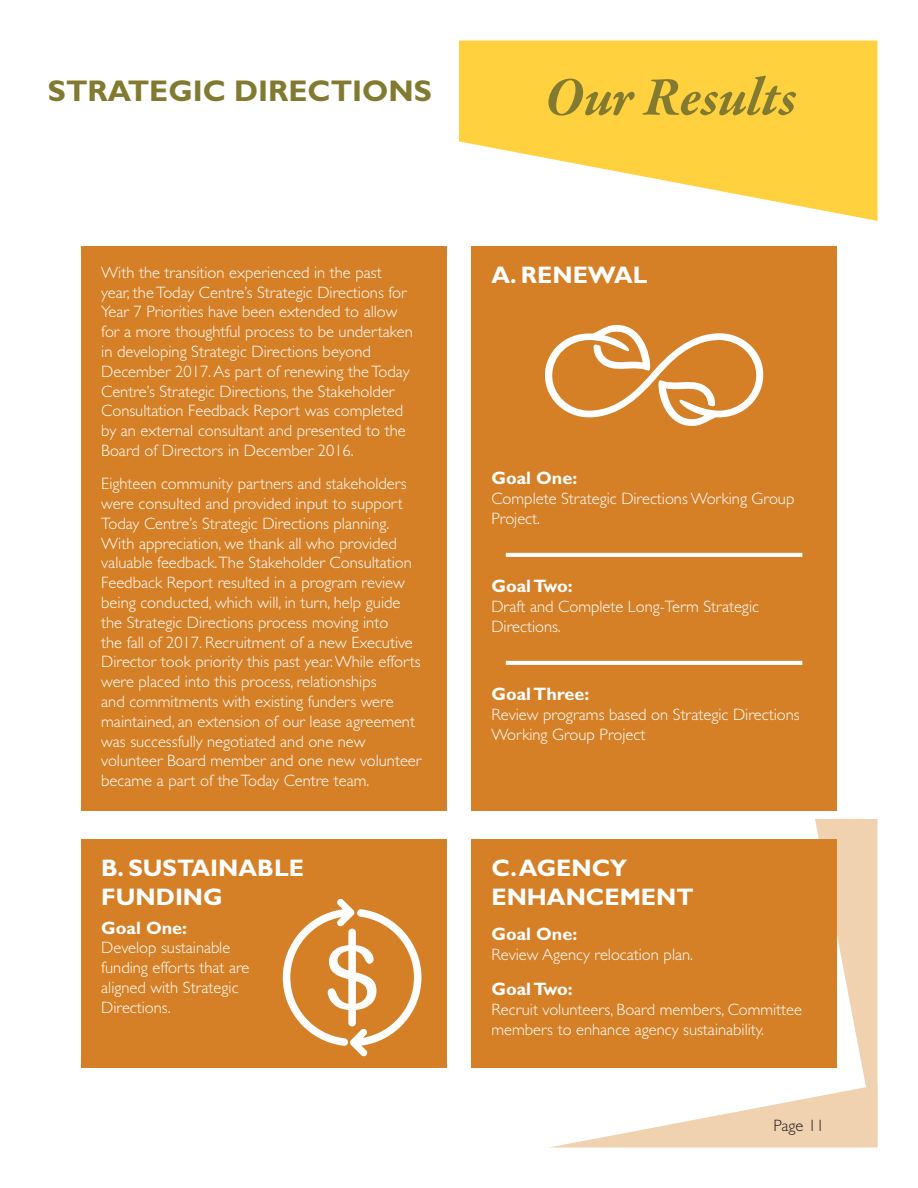
<style>
.page{position:relative;width:918px;height:1188px;background:#fff}
.page>*{position:absolute;margin:0;border:0;box-sizing:border-box;transform-origin:0 0}
.Headers{font:italic 700 55.5px "Garamond Premr Pro";letter-spacing:-.005em;color:#817a30}
.Heading_Titles{font:700 30px "Gill Sans Std";color:#817a30}
.Subtitles{font:700 24px/28.8px "Gill Sans Std";color:#fff}
.Bold{font:700 18px "Gill Sans Std";color:#fff}
.t1{font:300 16.5px/19.8px "Gill Sans Std";color:#fff}
.t2{font:300 16.5px "Gill Sans Std";color:#231f20}
</style>
<div class="page">
<svg style="left:549px;top:819px;width:329px;height:329px"></svg>
<svg style="left:459px;top:40px;width:419px;height:181px;fill:#ffd13f"></svg>
<div style="left:81px;top:246px;width:366px;height:565px;background:#d58027"></div>
<div style="left:471px;top:246px;width:366px;height:565px;background:#d58027"></div>
<svg style="left:506px;top:553px;width:296px;height:4px"></svg>
<svg style="left:506px;top:661px;width:296px;height:4px"></svg>
<div style="left:81px;top:840px;width:366px;height:228px;background:#d58027"></div>
<div style="left:471px;top:840px;width:366px;height:228px;background:#d58027"></div>
<svg style="left:545px;top:325px;width:219px;height:101px"></svg>
<svg style="left:283px;top:899px;width:138px;height:157px"></svg>
<p class="Heading_Titles" style="left:48px;top:73px;width:386px">STRATEGIC DIRECTIONS</p>
<p class="Headers" style="left:545px;top:63px;width:253px">Our Results</p>
<p class="t1" style="left:101px;top:263px;width:313px">With the transition experienced in the past year, the Today Centre’s Strategic Directions for Year 7 Priorities have been extended to allow for a more thoughtful process to be undertaken in developing Strategic Directions beyond December 2017. As part of renewing the Today Centre’s Strategic Directions, the Stakeholder Consultation Feedback Report was completed by an external consultant and presented to the Board of Directors in December 2016.</p>
<p class="t1" style="left:101px;top:474px;width:322px">Eighteen community partners and stakeholders were consulted and provided input to support Today Centre’s Strategic Directions planning.<br>With appreciation, we thank all who provided valuable feedback.The Stakeholder Consultation Feedback Report resulted in a program review being conducted, which will, in turn, help guide the Strategic Directions process moving into<br>the fall of 2017. Recruitment of a new Executive Director took priority this past year. While efforts were placed into this process, relationships<br>and commitments with existing funders were maintained, an extension of our lease agreement was successfully negotiated and one new volunteer Board member and one new volunteer became a part of the Today Centre team.</p>
<p class="Subtitles" style="left:101px;top:854px;width:204px">B. SUSTAINABLE<br>FUNDING</p>
<p class="Bold" style="left:101px;top:917px;width:87px">Goal One:</p>
<p class="t1" style="left:101px;top:938px;width:150px">Develop sustainable funding efforts that are aligned with Strategic<br>Directions.</p>
<p class="Subtitles" style="left:491px;top:260px;width:158px">A. RENEWAL</p>
<p class="Bold" style="left:491px;top:467px;width:87px">Goal One:</p>
<p class="t1" style="left:491px;top:489px;width:305px">Complete Strategic Directions Working Group<br>Project.</p>
<p class="Bold" style="left:491px;top:575px;width:83px">Goal Two:</p>
<p class="t1" style="left:491px;top:597px;width:269px">Draft and Complete Long-Term Strategic<br>Directions.</p>
<p class="Bold" style="left:491px;top:683px;width:99px">Goal Three:</p>
<p class="t1" style="left:491px;top:705px;width:310px">Review programs based on Strategic Directions<br>Working Group Project</p>
<p class="Subtitles" style="left:491px;top:854px;width:204px">C. AGENCY<br>ENHANCEMENT</p>
<p class="Bold" style="left:491px;top:924px;width:87px">Goal One:</p>
<p class="t1" style="left:491px;top:945px;width:203px">Review Agency relocation plan.</p>
<p class="Bold" style="left:491px;top:979px;width:83px">Goal Two:</p>
<p class="t1" style="left:491px;top:1000px;width:312px">Recruit volunteers, Board members, Committee members to enhance agency sustainability.</p>
<p class="t2" style="left:773px;top:1117px;width:53px">Page 11</p>
</div>
